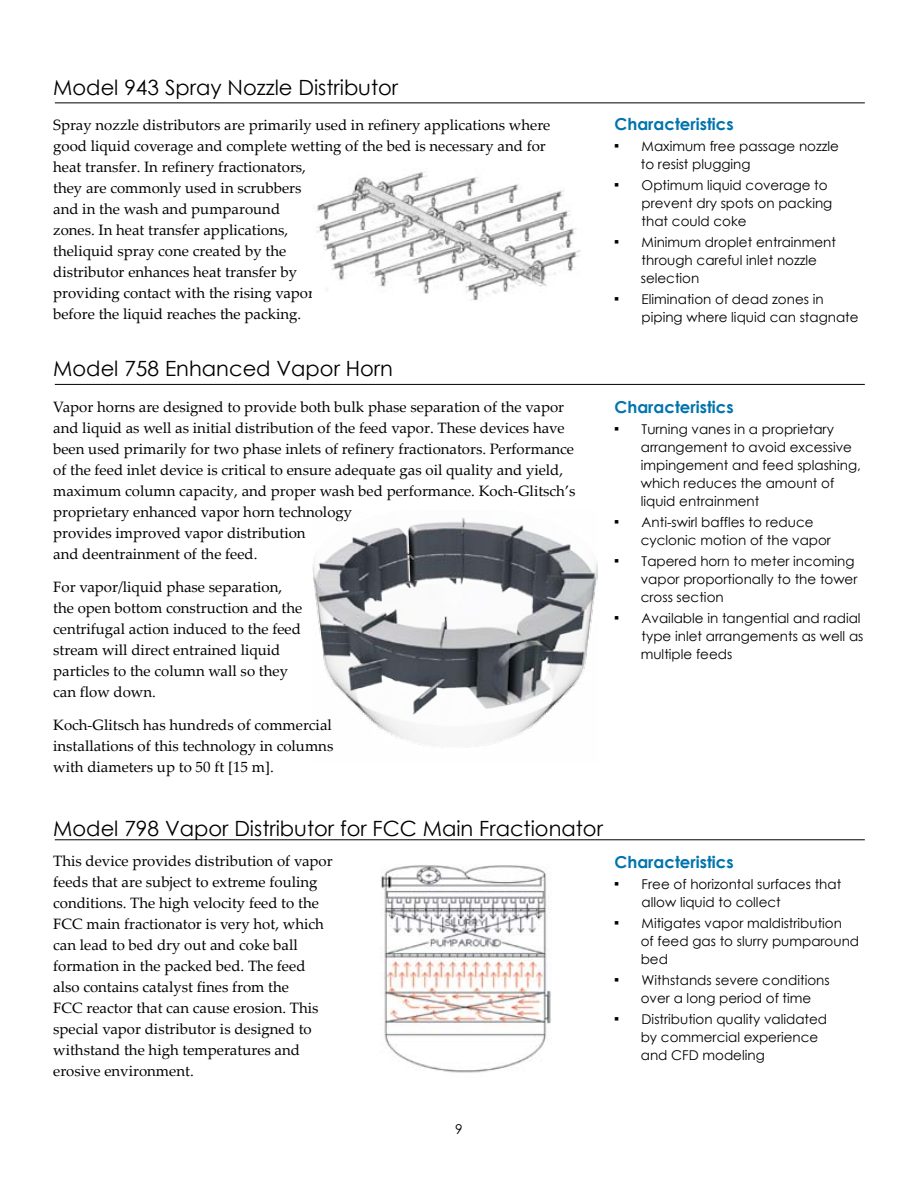
<style>
.page{position:relative;width:918px;height:1188px;background:#fff}
.page>*{position:absolute;margin:0;border:0;box-sizing:border-box;transform-origin:0 0}
.t1{font:21px "Century Gothic";color:#000}
.t2{font:700 16.5px "Century Gothic";color:#0074ad}
.t3{font:15px/21px "Palatino Linotype";color:#000}
.t4{font:13.5px/18px "Century Gothic";color:#000}
</style>
<div class="page">
<hr style="left:55px;top:103px;width:810px;height:1px;background:#000">
<hr style="left:55px;top:840px;width:810px;height:1px;background:#000">
<hr style="left:55px;top:384px;width:810px;height:1px;background:#000">
<img style="left:316px;top:172px;width:265px;height:129px">
<img style="left:380px;top:865px;width:171px;height:208px">
<img style="left:313px;top:518px;width:284px;height:230px">
<h1 class="t1" style="left:53px;top:72px;width:347px">Model 943 Spray Nozzle Distributor</h1>
<p class="t3" style="left:53px;top:114px;width:499px">Spray nozzle distributors are primarily used in refinery applications where good liquid coverage and complete wetting of the bed is necessary and for heat transfer. In refinery fractionators,<br>they are commonly used in scrubbers<br>and in the wash and pumparound<br>zones. In heat transfer applications,<br>theliquid spray cone created by the<br>distributor enhances heat transfer by<br>providing contact with the rising vapor<br>before the liquid reaches the packing.</p>
<h1 class="t1" style="left:53px;top:354px;width:341px">Model 758 Enhanced Vapor Horn</h1>
<p class="t3" style="left:53px;top:396px;width:524px">Vapor horns are designed to provide both bulk phase separation of the vapor and liquid as well as initial distribution of the feed vapor. These devices have been used primarily for two phase inlets of refinery fractionators. Performance of the feed inlet device is critical to ensure adequate gas oil quality and yield, maximum column capacity, and proper wash bed performance. Koch‐Glitsch’s proprietary enhanced vapor horn technology<br>provides improved vapor distribution<br>and deentrainment of the feed.</p>
<p class="t3" style="left:53px;top:576px;width:251px">For vapor/liquid phase separation, the open bottom construction and the centrifugal action induced to the feed stream will direct entrained liquid particles to the column wall so they can flow down.</p>
<p class="t3" style="left:53px;top:714px;width:282px;text-align:justify">Koch‐Glitsch has hundreds of commercial installations of this technology in columns with diameters up to 50 ft [15 m].</p>
<p class="t2" style="left:615px;top:112px;width:121px">Characteristics</p>
<p class="t4" style="left:641px;top:137px;width:200px;text-indent:-26px">■ Maximum free passage nozzle to resist plugging</p>
<p class="t4" style="left:642px;top:176px;width:192px;text-indent:-27px">■ Optimum liquid coverage to prevent dry spots on packing that could coke</p>
<p class="t4" style="left:641px;top:233px;width:197px;text-indent:-26px">■ Minimum droplet entrainment through careful inlet nozzle selection</p>
<p class="t4" style="left:642px;top:290px;width:219px;text-indent:-27px">■ Elimination of dead zones in piping where liquid can stagnate</p>
<p class="t2" style="left:615px;top:395px;width:121px">Characteristics</p>
<p class="t4" style="left:641px;top:420px;width:222px;text-indent:-26px">■ Turning vanes in a proprietary arrangement to avoid excessive impingement and feed splashing, which reduces the amount of liquid entrainment</p>
<p class="t4" style="left:641px;top:513px;width:192px;text-indent:-26px">■ Anti-swirl baffles to reduce cyclonic motion of the vapor</p>
<p class="t4" style="left:641px;top:552px;width:218px;text-indent:-26px">■ Tapered horn to meter incoming vapor proportionally to the tower cross section</p>
<p class="t4" style="left:641px;top:609px;width:224px;text-indent:-26px">■ Available in tangential and radial type inlet arrangements as well as multiple feeds</p>
<h1 class="t1" style="left:53px;top:814px;width:551px">Model 798 Vapor Distributor for FCC Main Fractionator</h1>
<p class="t3" style="left:53px;top:849px;width:281px">This device provides distribution of vapor feeds that are subject to extreme fouling conditions. The high velocity feed to the FCC main fractionator is very hot, which can lead to bed dry out and coke ball formation in the packed bed. The feed also contains catalyst fines from the<br>FCC reactor that can cause erosion. This special vapor distributor is designed to withstand the high temperatures and erosive environment.</p>
<p class="t2" style="left:615px;top:850px;width:121px">Characteristics</p>
<p class="t4" style="left:642px;top:875px;width:201px;text-indent:-27px">■ Free of horizontal surfaces that allow liquid to collect</p>
<p class="t4" style="left:641px;top:914px;width:220px;text-indent:-26px">■ Mitigates vapor maldistribution<br>of feed gas to slurry pumparound bed</p>
<p class="t4" style="left:615px;top:971px;width:217px;text-align:center">■ Withstands severe conditions over a long period of time</p>
<p class="t4" style="left:641px;top:1010px;width:188px;text-indent:-26px">■ Distribution quality validated by commercial experience and CFD modeling</p>
<p class="t4" style="left:455px;top:1120px;width:9px">9</p>
</div>
